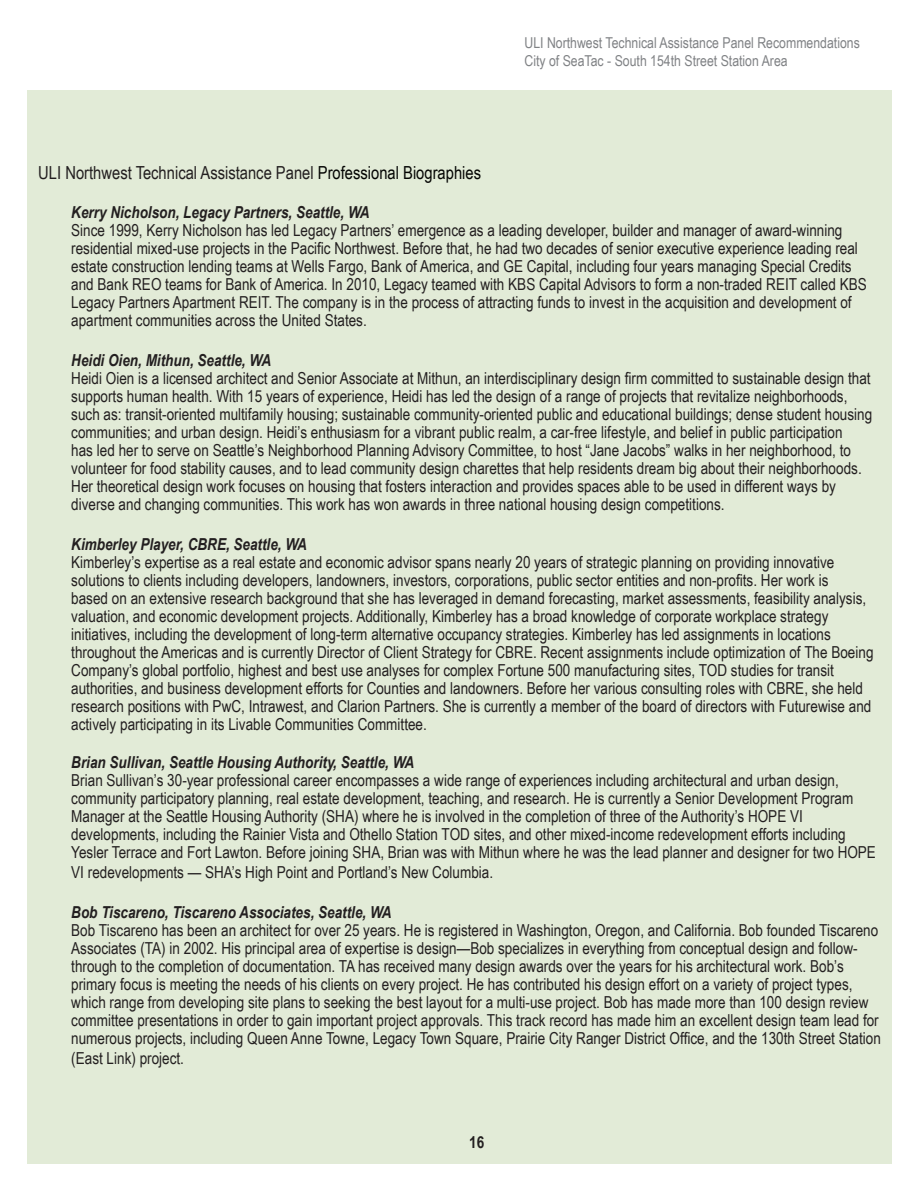
<style>
.page{position:relative;width:918px;height:1188px;background:#fff}
.page>*{position:absolute;margin:0;border:0;box-sizing:border-box;transform-origin:0 0}
.t1{font:18px "Arial Narrow";color:#231f20}
.Body_-_Panelist_Bio{font:16.5px/18px "Arial Narrow";color:#231f20}
.Body_-_Panelist_Bios{font:16.5px/18px "Arial Narrow";color:#231f20}
.t2{font:700 16.5px "Arial Narrow";color:#231f20}
.t3{font:15px "Arial Narrow";color:#808285}
.s1{color:#040503}
.s2{font-weight:700;font-style:italic}
</style>
<div class="page">
<div style="left:28px;top:91px;width:864px;height:1073px;background:#e2ebd7"></div>
<p class="t1" style="left:38px;top:159px;width:444px">ULI Northwest Technical Assistance Panel <span class="s1">Professional Biographies</span></p>
<p class="t3" style="left:524px;top:32px;width:337px">ULI Northwest Technical Assistance Panel Recommendations</p>
<p class="t3" style="left:524px;top:50px;width:265px">City of SeaTac - South 154th Street Station Area</p>
<p class="Body_-_Panelist_Bio" style="left:71px;top:203px;width:797px"><span class="s2">Kerry Nicholson, Legacy Partners, Seattle, WA<br></span>Since 1999, Kerry Nicholson has led Legacy Partners’ emergence as a leading developer, builder and manager of award-winning residential mixed-use projects in the Pacific Northwest. Before that, he had two decades of senior executive experience leading real estate construction lending teams at Wells Fargo, Bank of America, and GE Capital, including four years managing Special Credits and Bank REO teams for Bank of America. In 2010, Legacy teamed with KBS Capital Advisors to form a non-traded REIT called KBS Legacy Partners Apartment REIT. The company is in the process of attracting funds to invest in the acquisition and development of apartment communities across the United States.</p>
<p class="Body_-_Panelist_Bio" style="left:71px;top:351px;width:802px"><span class="s2">Heidi Oien, Mithun, Seattle, WA<br></span>Heidi Oien is a licensed architect and Senior Associate at Mithun, an interdisciplinary design firm committed to sustainable design that supports human health. With 15 years of experience, Heidi has led the design of a range of projects that revitalize neighborhoods, such as: transit-oriented multifamily housing; sustainable community-oriented public and educational buildings; dense student housing communities; and urban design. Heidi’s enthusiasm for a vibrant public realm, a car-free lifestyle, and belief in public participation<br>has led her to serve on Seattle’s Neighborhood Planning Advisory Committee, to host “Jane Jacobs” walks in her neighborhood, to volunteer for food stability causes, and to lead community design charettes that help residents dream big about their neighborhoods.<br>Her theoretical design work focuses on housing that fosters interaction and provides spaces able to be used in different ways by diverse and changing communities. This work has won awards in three national housing design competitions.</p>
<p class="Body_-_Panelist_Bio" style="left:71px;top:535px;width:804px"><span class="s2">Kimberley Player, CBRE, Seattle, WA<br></span>Kimberley’s expertise as a real estate and economic advisor spans nearly 20 years of strategic planning on providing innovative solutions to clients including developers, landowners, investors, corporations, public sector entities and non-profits. Her work is<br>based on an extensive research background that she has leveraged in demand forecasting, market assessments, feasibility analysis, valuation, and economic development projects. Additionally, Kimberley has a broad knowledge of corporate workplace strategy initiatives, including the development of long-term alternative occupancy strategies. Kimberley has led assignments in locations throughout the Americas and is currently Director of Client Strategy for CBRE. Recent assignments include optimization of The Boeing Company’s global portfolio, highest and best use analyses for complex Fortune 500 manufacturing sites, TOD studies for transit authorities, and business development efforts for Counties and landowners. Before her various consulting roles with CBRE, she held research positions with PwC, Intrawest, and Clarion Partners. She is currently a member of the board of directors with Futurewise and actively participating in its Livable Communities Committee.</p>
<p class="Body_-_Panelist_Bio" style="left:71px;top:753px;width:806px"><span class="s2">Brian Sullivan, Seattle Housing Authority, Seattle, WA<br></span>Brian Sullivan’s 30-year professional career encompasses a wide range of experiences including architectural and urban design, community participatory planning, real estate development, teaching, and research. He is currently a Senior Development Program Manager at the Seattle Housing Authority (SHA) where he is involved in the completion of three of the Authority’s HOPE VI developments, including the Rainier Vista and Othello Station TOD sites, and other mixed-income redevelopment efforts including Yesler Terrace and Fort Lawton. Before joining SHA, Brian was with Mithun where he was the lead planner and designer for two HOPE</p>
<p class="Body_-_Panelist_Bio" style="left:71px;top:863px;width:423px">VI redevelopments — SHA’s High Point and Portland’s New Columbia.</p>
<p class="Body_-_Panelist_Bios" style="left:71px;top:903px;width:811px"><span class="s2">Bob Tiscareno, Tiscareno Associates, Seattle, WA<br></span>Bob Tiscareno has been an architect for over 25 years. He is registered in Washington, Oregon, and California. Bob founded Tiscareno Associates (TA) in 2002. His principal area of expertise is design—Bob specializes in everything from conceptual design and follow&shy;through to the completion of documentation. TA has received many design awards over the years for his architectural work. Bob’s primary focus is meeting the needs of his clients on every project. He has contributed his design effort on a variety of project types, which range from developing site plans to seeking the best layout for a multi-use project. Bob has made more than 100 design review committee presentations in order to gain important project approvals. This track record has made him an excellent design team lead for numerous projects, including Queen Anne Towne, Legacy Town Square, Prairie City Ranger District Office, and the 130th Street Station</p>
<p class="Body_-_Panelist_Bios" style="left:71px;top:1048px;width:114px">(East Link) project.</p>
<p class="t2" style="left:469px;top:1130px;width:17px">16</p>
</div>
